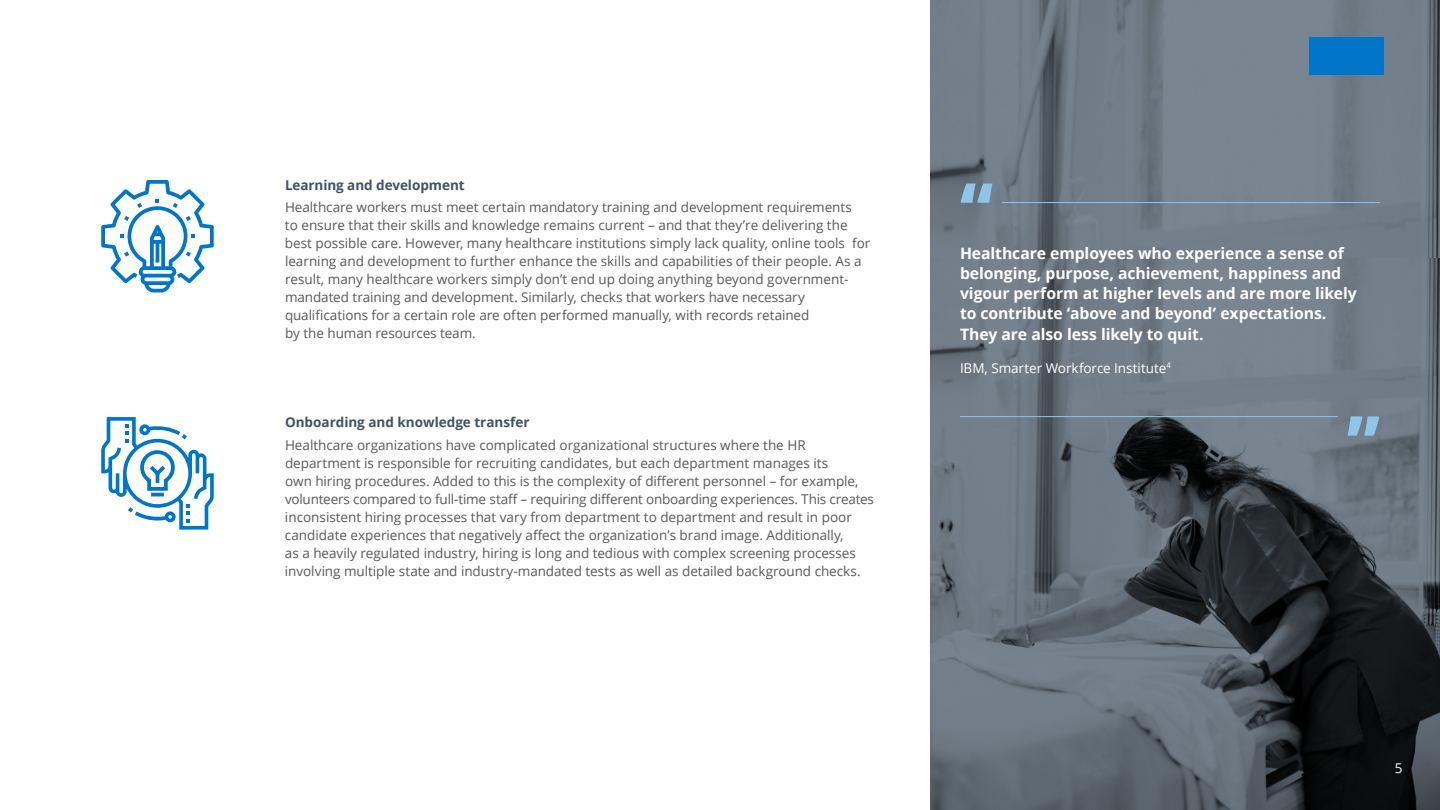
<style>
.page{position:relative;width:1440px;height:810px;background:#fff}
.page>*{position:absolute;margin:0;border:0;box-sizing:border-box;transform-origin:0 0}
._03_Pullout{font:800 67.5px "Open Sans";color:#8dc6e8}
._03_Pullout-2{font:700 15.75px/20.2px "Open Sans";letter-spacing:-.005em;color:#fff}
._01_Body{font:13.5px/18px "Open Sans";color:#585958}
._01_Body-2{font:13.5px "Open Sans";letter-spacing:-.005em;color:#fff}
.s1{font-weight:700;color:#415364}
</style>
<div class="page">
<img style="left:930px;top:0;width:510px;height:259px">
<img style="left:930px;top:259px;width:510px;height:551px">
<div style="left:1309px;top:38px;width:75px;height:37px;background:#0075c9"></div>
<hr style="left:1002px;top:202px;width:378px;height:1px;background:#8dc6e8">
<hr style="left:960px;top:416px;width:378px;height:1px;background:#8dc6e8">
<svg style="left:101px;top:180px;width:113px;height:112px"></svg>
<svg style="left:101px;top:417px;width:113px;height:113px"></svg>
<p class="_01_Body" style="left:285px;top:173px;width:568px;line-height:22.4px"><span class="s1">Learning and development<br></span>Healthcare workers must meet certain mandatory training and development requirements</p>
<p class="_01_Body" style="left:285px;top:216px;width:587px">to ensure that their skills and knowledge remains current – and that they’re delivering the best possible care. However, many healthcare institutions simply lack quality, online tools for learning and development to further enhance the skills and capabilities of their people. As a result, many healthcare workers simply don’t end up doing anything beyond government&shy;mandated training and development. Similarly, checks that workers have necessary qualifications for a certain role are often performed manually, with records retained<br>by the human resources team.</p>
<p class="_01_Body" style="left:285px;top:411px;width:522px;line-height:22.4px"><span class="s1">Onboarding and knowledge transfer<br></span>Healthcare organizations have complicated organizational structures where the HR</p>
<p class="_01_Body" style="left:285px;top:454px;width:591px">department is responsible for recruiting candidates, but each department manages its<br>own hiring procedures. Added to this is the complexity of different personnel – for example, volunteers compared to full-time staff – requiring different onboarding experiences. This creates inconsistent hiring processes that vary from department to department and result in poor candidate experiences that negatively affect the organization’s brand image. Additionally,<br>as a heavily regulated industry, hiring is long and tedious with complex screening processes involving multiple state and industry-mandated tests as well as detailed background checks.</p>
<p class="_03_Pullout" style="left:960px;top:156px;width:35px">“</p>
<p class="_03_Pullout-2" style="left:960px;top:242px;width:398px">Healthcare employees who experience a sense of belonging, purpose, achievement, happiness and vigour perform at higher levels and are more likely to contribute ‘above and beyond’ expectations.<br>They are also less likely to quit.</p>
<p class="_01_Body-2" style="left:960px;top:358px;width:213px">IBM, Smarter Workforce Institute<sup>4</sup></p>
<p class="_03_Pullout" style="left:1380px;top:463px;width:35px;rotate:-180deg">“</p>
<p class="_01_Body-2" style="left:1395px;top:758px;width:9px">5</p>
</div>
